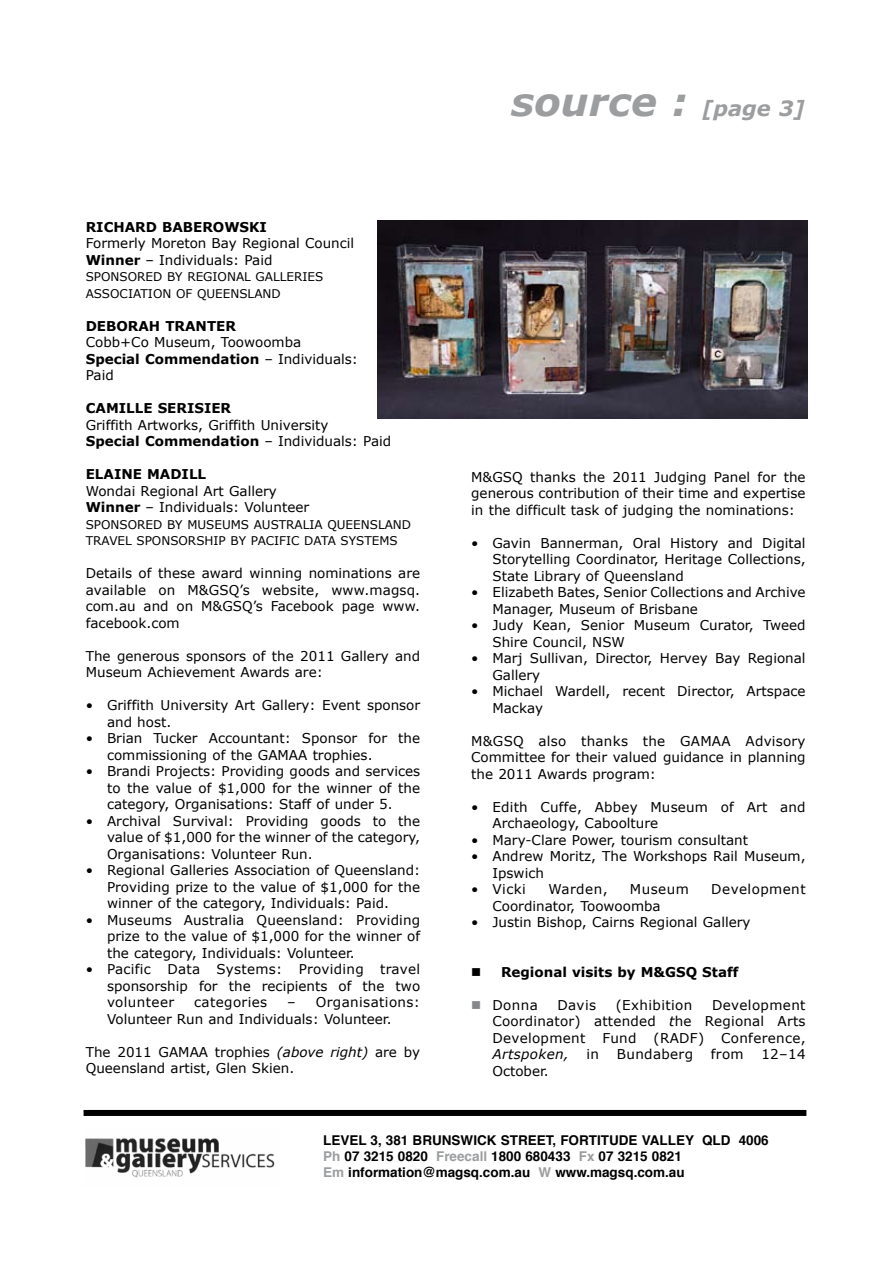
<style>
.page{position:relative;width:893px;height:1263px;background:#fff}
.page>*{position:absolute;margin:0;border:0;box-sizing:border-box;transform-origin:0 0}
.t1{font:italic 700 39px "Verdana";color:#9c9d9f}
.t2{font:13.5px/16.5px "Verdana";color:#000}
.t3{font:700 13.5px/16.2px "Helvetica";color:#000}
.t4{font:700 13.5px "Verdana";color:#000}
.t5{font:13.5px "Verdana";letter-spacing:.03em;color:#000}
.t6{font:13.5px "Verdana";letter-spacing:.025em;color:#000}
.t7{font:13.5px "Verdana";letter-spacing:.035em;color:#000}
.t8{font:italic 13.5px "Verdana";letter-spacing:.025em;color:#000}
.t9{font:12px/16.5px "Verdana";color:#000}
.s1{font-weight:700}
.s2{font-style:italic}
.s3{font-size:21px}
.s4{color:#87888a}
.s5{color:#9c9d9f}
</style>
<div class="page">
<img style="left:85px;top:1138px;width:190px;height:40px">
<div style="left:84px;top:1110px;width:722px;height:6px;background:#000"></div>
<img style="left:378px;top:221px;width:430px;height:197px">
<p class="t4" style="left:86px;top:218px;width:183px">RICHARD BABEROWSKI</p>
<p class="t2" style="left:86px;top:235px;width:270px">Formerly Moreton Bay Regional Council<br><span class="s1">Winner</span> – Individuals: Paid</p>
<p class="t9" style="left:86px;top:268px;width:239px">SPONSORED BY REGIONAL GALLERIES<br>ASSOCIATION OF QUEENSLAND</p>
<p class="t4" style="left:86px;top:317px;width:152px">DEBORAH TRANTER</p>
<p class="t2" style="left:86px;top:334px;width:274px">Cobb+Co Museum, Toowoomba<br><span class="s1">Special Commendation</span> – Individuals:<br>Paid</p>
<p class="t4" style="left:86px;top:400px;width:147px">CAMILLE SERISIER</p>
<p class="t2" style="left:86px;top:416px;width:307px">Griffith Artworks, Griffith University<br><span class="s1">Special Commendation</span> – Individuals: Paid</p>
<p class="t4" style="left:86px;top:466px;width:122px">ELAINE MADILL</p>
<p class="t2" style="left:86px;top:482px;width:225px">Wondai Regional Art Gallery<br><span class="s1">Winner</span> – Individuals: Volunteer</p>
<p class="t9" style="left:86px;top:516px;width:327px">SPONSORED BY MUSEUMS AUSTRALIA QUEENSLAND<br>TRAVEL SPONSORSHIP BY PACIFIC DATA SYSTEMS</p>
<p class="t2" style="left:86px;top:565px;width:336px;text-align:justify">Details of these award winning nominations are available on M&amp;GSQ’s website, www.magsq. com.au and on M&amp;GSQ’s Facebook page www. facebook.com</p>
<p class="t2" style="left:86px;top:647px;width:336px">The generous sponsors of the 2011 Gallery and<br>Museum Achievement Awards are:</p>
<p class="t2" style="left:107px;top:697px;width:315px;text-indent:-21px">• Griffith University Art Gallery: Event sponsor and host.</p>
<p class="t2" style="left:107px;top:730px;width:315px;text-indent:-21px">• Brian Tucker Accountant: Sponsor for the commissioning of the GAMAA trophies.</p>
<p class="t2" style="left:107px;top:763px;width:315px;text-align:justify;text-indent:-21px">• Brandi Projects: Providing goods and services to the value of $1,000 for the winner of the category, Organisations: Staff of under 5.</p>
<p class="t2" style="left:107px;top:812px;width:315px;text-align:justify;text-indent:-21px">• Archival Survival: Providing goods to the value of $1,000 for the winner of the category, Organisations: Volunteer Run.</p>
<p class="t2" style="left:107px;top:862px;width:315px;text-align:justify;text-indent:-21px">• Regional Galleries Association of Queensland:<br>Providing prize to the value of $1,000 for the winner of the category, Individuals: Paid.</p>
<p class="t2" style="left:107px;top:911px;width:315px;text-align:justify;text-indent:-21px">• Museums Australia Queensland: Providing prize to the value of $1,000 for the winner of the category, Individuals: Volunteer.</p>
<p class="t2" style="left:107px;top:961px;width:315px;text-align:justify;text-indent:-21px">• Pacific Data Systems: Providing travel sponsorship for the recipients of the two volunteer</p>
<p class="t2" style="left:107px;top:994px;width:315px;text-indent:180px">– Organisations:<br>Volunteer Run and Individuals: Volunteer.</p>
<p class="t2" style="left:86px;top:1043px;width:336px">The 2011 GAMAA trophies <span class="s2">(above right)</span> are by<br>Queensland artist, Glen Skien.</p>
<p class="t5" style="left:194px;top:994px;width:75px">categories</p>
<h1 class="t1" style="left:511px;top:77px;width:295px">source : <span class="s3">[page 3]</span></h1>
<p class="t2" style="left:471px;top:468px;width:336px;text-align:justify">M&amp;GSQ thanks the 2011 Judging Panel for the generous contribution of their time and expertise in the difficult task of judging the nominations:</p>
<p class="t2" style="left:492px;top:534px;width:315px;text-align:justify;text-indent:-21px">• Gavin Bannerman, Oral History and Digital Storytelling Coordinator, Heritage Collections, State Library of Queensland</p>
<p class="t2" style="left:492px;top:584px;width:315px;text-indent:-21px">• Elizabeth Bates, Senior Collections and Archive<br>Manager, Museum of Brisbane</p>
<p class="t2" style="left:492px;top:617px;width:315px;text-indent:-21px">• Judy Kean, Senior Museum Curator, Tweed<br>Shire Council, NSW</p>
<p class="t2" style="left:492px;top:650px;width:315px;text-indent:-21px">• Marj Sullivan, Director, Hervey Bay Regional<br>Gallery</p>
<p class="t2" style="left:492px;top:683px;width:315px;text-indent:-21px">• Michael Wardell, recent Director, Artspace<br>Mackay</p>
<p class="t2" style="left:471px;top:732px;width:336px;text-align:justify">M&amp;GSQ also thanks the GAMAA Advisory Committee for their valued guidance in planning the 2011 Awards program:</p>
<p class="t2" style="left:492px;top:798px;width:315px;text-indent:-21px">• Edith Cuffe, Abbey Museum of Art and<br>Archaeology, Caboolture</p>
<p class="t2" style="left:471px;top:831px;width:278px">• Mary-Clare Power, tourism consultant</p>
<p class="t2" style="left:492px;top:848px;width:315px;text-indent:-21px">• Andrew Moritz, The Workshops Rail Museum,<br>Ipswich</p>
<p class="t2" style="left:471px;top:881px;width:56px">• Vicki</p>
<p class="t2" style="left:548px;top:881px;width:61px">Warden,</p>
<p class="t2" style="left:630px;top:881px;width:60px">Museum</p>
<p class="t7" style="left:711px;top:881px;width:96px">Development</p>
<p class="t2" style="left:492px;top:897px;width:170px">Coordinator, Toowoomba</p>
<p class="t2" style="left:471px;top:914px;width:281px">• Justin Bishop, Cairns Regional Gallery</p>
<p class="t4" style="left:471px;top:963px;width:269px">■ Regional visits by M&amp;GSQ Staff</p>
<p class="t2" style="left:471px;top:996px;width:68px"><span class="s4">■</span> Donna</p>
<p class="t2" style="left:557px;top:996px;width:40px">Davis</p>
<p class="t5" style="left:616px;top:996px;width:78px">(Exhibition</p>
<p class="t2" style="left:492px;top:996px;width:315px;text-align:justify;text-indent:220px">Development Coordinator) attended <span class="s2">t</span>he Regional Arts Development</p>
<p class="t2" style="left:602px;top:1029px;width:36px">Fund</p>
<p class="t2" style="left:653px;top:1029px;width:52px">(RADF)</p>
<p class="t6" style="left:721px;top:1029px;width:86px">Conference,</p>
<p class="t8" style="left:492px;top:1046px;width:78px">Artspoken,</p>
<p class="t2" style="left:587px;top:1045px;width:14px">in</p>
<p class="t6" style="left:617px;top:1046px;width:78px">Bundaberg</p>
<p class="t2" style="left:711px;top:1045px;width:34px">from</p>
<p class="t2" style="left:761px;top:1045px;width:46px">12–14</p>
<p class="t2" style="left:492px;top:1062px;width:58px">October.</p>
<p class="t3" style="left:323px;top:1131px;width:447px">LEVEL 3, 381 BRUNSWICK STREET, FORTITUDE VALLEY QLD 4006<br><span class="s5">Ph</span> 07 3215 0820 <span class="s5">Freecall</span> 1800 680433 <span class="s5">Fx</span> 07 3215 0821<br><span class="s5">Em</span> information@magsq.com.au <span class="s5">W</span> www.magsq.com.au</p>
</div>
